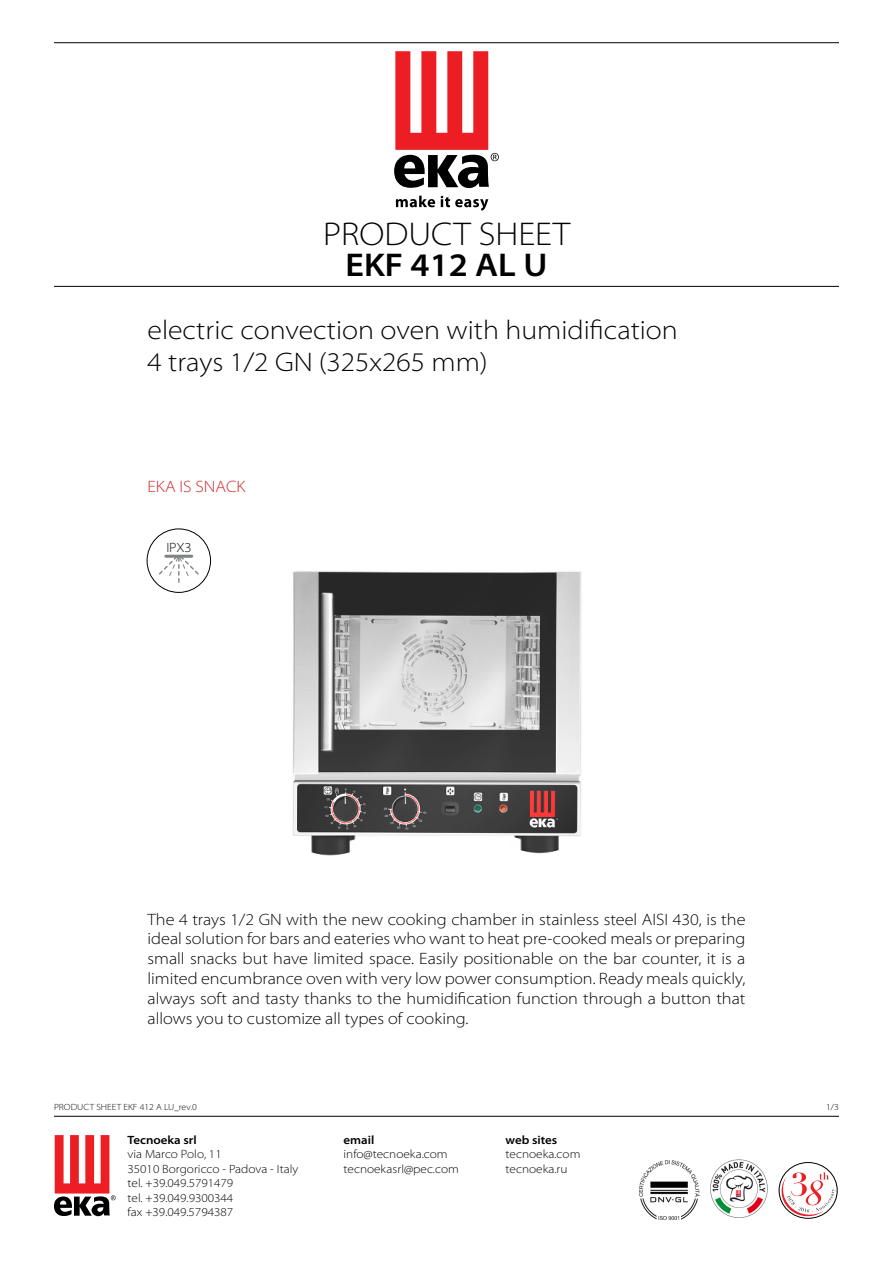
<style>
.page{position:relative;width:893px;height:1263px;background:#fff}
.page>*{position:absolute;margin:0;border:0;box-sizing:border-box;transform-origin:0 0}
.t1{font:300 semi-expanded 33px "Myriad Pro";color:#000}
.t2{font:600 semi-expanded 33px "Myriad Pro";color:#000}
.t3{font:300 semi-expanded 27px/32.4px "Myriad Pro";color:#000}
.t4{font:300 semi-expanded 16.5px/19.8px "Myriad Pro";color:#000;text-align:justify}
.t5{font:300 semi-expanded 16.5px "Myriad Pro";color:#d2232a}
.t6{font:300 semi-expanded 13.5px "Myriad Pro";color:#000}
.t7{font:300 semi-expanded 12px/14.4px "Myriad Pro";color:#000;text-align:justify}
.t8{font:600 semi-expanded 12px "Myriad Pro";color:#000}
.t9{font:300 semi-expanded 9px "Myriad Pro";color:#000}
</style>
<div class="page">
<svg style="left:394px;top:51px;width:105px;height:137px"></svg>
<svg style="left:396px;top:196px;width:39px;height:11px"></svg>
<svg style="left:441px;top:196px;width:47px;height:15px"></svg>
<hr style="left:54px;top:286px;width:785px;height:1px;background:#000">
<hr style="left:54px;top:1116px;width:785px;height:1px;background:#000">
<img style="left:640px;top:1160px;width:60px;height:60px">
<svg style="left:779px;top:1162px;width:58px;height:56px"></svg>
<svg style="left:778px;top:1172px;width:58px;height:46px"></svg>
<img style="left:710px;top:1159px;width:58px;height:59px">
<svg style="left:54px;top:1135px;width:62px;height:81px"></svg>
<hr style="left:54px;top:42px;width:785px;height:1px;background:#000">
<svg style="left:159px;top:554px;width:40px;height:28px"></svg>
<hr style="left:164px;top:555px;width:29px;height:3px;background:#808285">
<div style="left:147px;top:529px;width:64px;height:63px;border:1px solid #000;border-radius:50%"></div>
<img style="left:293px;top:571px;width:289px;height:285px">
<h1 class="t1" style="left:323px;top:214px;width:248px">PRODUCT SHEET</h1>
<h1 class="t2" style="left:346px;top:244px;width:203px">EKF 412 AL U</h1>
<h2 class="t3" style="left:148px;top:313px;width:532px">electric convection oven with humidification<br>4 trays 1/2 GN (325x265 mm)</h2>
<p class="t5" style="left:148px;top:476px;width:99px">EKA IS SNACK</p>
<p class="t6" style="left:166px;top:539px;width:27px">IPX3</p>
<p class="t4" style="left:148px;top:909px;width:599px">The 4 trays 1/2 GN with the new cooking chamber in stainless steel AISI 430, is the ideal solution for bars and eateries who want to heat pre-cooked meals or preparing small snacks but have limited space. Easily positionable on the bar counter, it is a limited encumbrance oven with very low power consumption. Ready meals quickly, always soft and tasty thanks to the humidification function through a button that allows you to customize all types of cooking.</p>
<p class="t9" style="left:54px;top:1101px;width:145px">PRODUCT SHEET EKF 412 A LU_rev.0</p>
<p class="t9" style="left:826px;top:1101px;width:14px">1/3</p>
<p class="t8" style="left:128px;top:1132px;width:71px">Tecnoeka srl</p>
<p class="t8" style="left:344px;top:1132px;width:32px">email</p>
<p class="t8" style="left:506px;top:1132px;width:53px">web sites</p>
<p class="t7" style="left:128px;top:1147px;width:96px">via Marco Polo, 11</p>
<p class="t7" style="left:344px;top:1147px;width:106px">info@tecnoeka.com</p>
<p class="t7" style="left:506px;top:1147px;width:76px">tecnoeka.com</p>
<p class="t7" style="left:128px;top:1161px;width:172px">35010 Borgoricco - Padova - Italy</p>
<p class="t7" style="left:344px;top:1161px;width:117px">tecnoekasrl@pec.com</p>
<p class="t7" style="left:506px;top:1161px;width:63px">tecnoeka.ru</p>
<p class="t7" style="left:128px;top:1176px;width:107px">tel. +39.049.5791479 tel. +39.049.9300344 fax +39.049.5794387</p>
</div>
